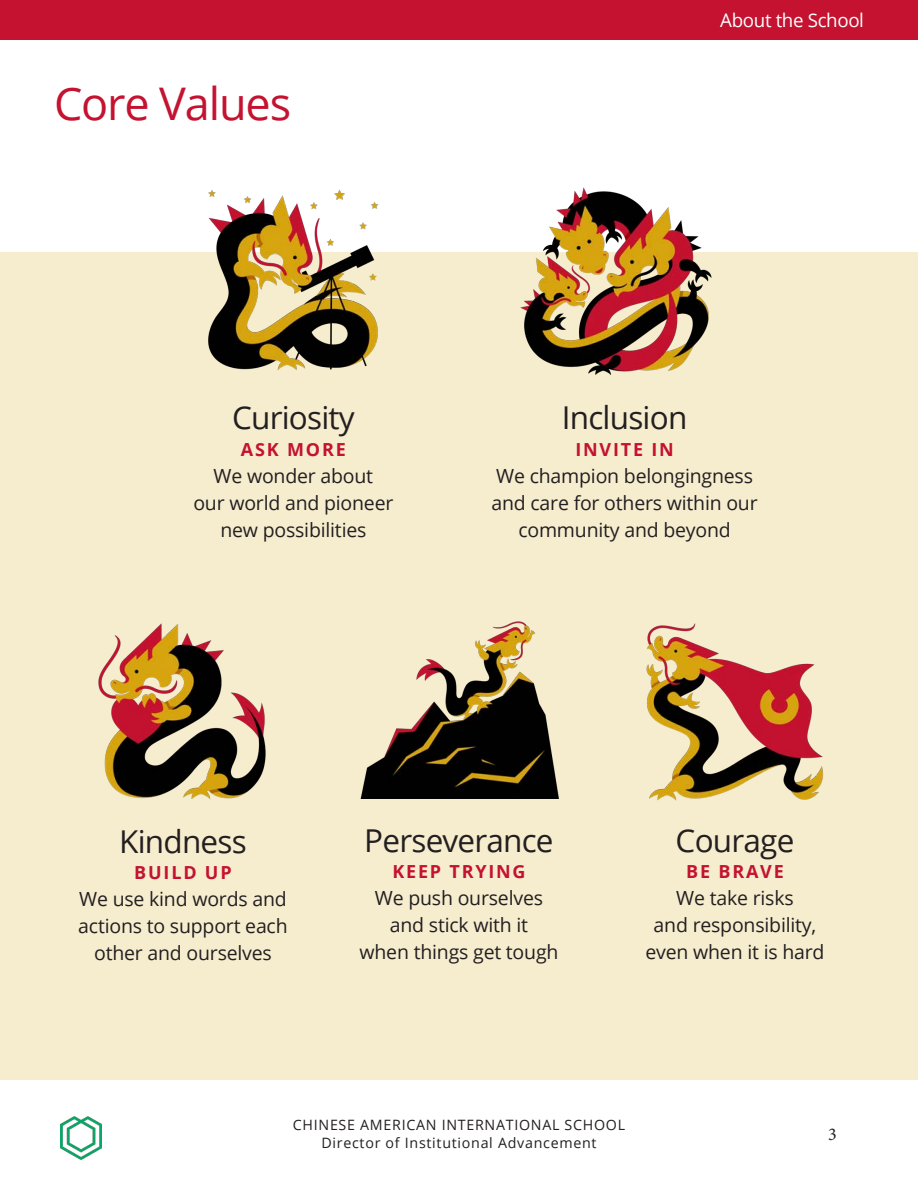
<style>
.page{position:relative;width:918px;height:1188px;background:#fff}
.page>*{position:absolute;margin:0;border:0;box-sizing:border-box;transform-origin:0 0}
.t1{font:45px "Open Sans";letter-spacing:-.025em;color:#c41230}
.t2{font:31.5px "Open Sans";letter-spacing:-.025em;color:#231f20}
.Body_-_M{font:19.5px/27px "Open Sans";letter-spacing:-.01em;color:#231f20;text-align:center}
.t3{font:18.75px "Open Sans";letter-spacing:-.02em;color:#fff}
.Body_-_M-2{font:700 18px "Open Sans";letter-spacing:.1em;color:#c41230}
.t4{font:18px "Minion Pro";color:#231f20}
.t5{font:14.25px/18px "Open Sans";letter-spacing:.05em;color:#231f20;text-align:center}
</style>
<div class="page">
<img style="left:61px;top:1117px;width:40px;height:43px">
<div style="left:0;top:0;width:918px;height:40px;background:#c41230"></div>
<div style="left:0;top:252px;width:918px;height:828px;background:#f6edcf"></div>
<img style="left:520px;top:187px;width:192px;height:188px">
<img style="left:98px;top:623px;width:168px;height:176px">
<img style="left:360px;top:621px;width:199px;height:177px">
<img style="left:646px;top:623px;width:177px;height:178px">
<img style="left:208px;top:189px;width:171px;height:181px">
<p class="t1" style="left:54px;top:73px;width:239px">Core Values</p>
<p class="t3" style="left:720px;top:7px;width:145px">About the School</p>
<p class="t2" style="left:232px;top:396px;width:124px">Curiosity</p>
<p class="Body_-_M-2" style="left:241px;top:436px;width:106px">ASK MORE</p>
<p class="Body_-_M" style="left:193px;top:461px;width:202px">We wonder about<br>our world and pioneer new possibilities</p>
<p class="t2" style="left:562px;top:396px;width:127px">Inclusion</p>
<p class="Body_-_M-2" style="left:575px;top:436px;width:100px">INVITE IN</p>
<p class="Body_-_M" style="left:491px;top:461px;width:268px">We champion belongingness and care for others within our community and beyond</p>
<p class="t2" style="left:119px;top:820px;width:129px">Kindness</p>
<p class="Body_-_M-2" style="left:134px;top:860px;width:99px">BUILD UP</p>
<p class="Body_-_M" style="left:78px;top:885px;width:211px">We use kind words and actions to support each other and ourselves</p>
<p class="t2" style="left:364px;top:819px;width:191px">Perseverance</p>
<p class="Body_-_M-2" style="left:392px;top:859px;width:135px">KEEP TRYING</p>
<p class="Body_-_M" style="left:360px;top:884px;width:200px">We push ourselves and stick with it<br>when things get tough</p>
<p class="t2" style="left:676px;top:819px;width:120px">Courage</p>
<p class="Body_-_M-2" style="left:686px;top:859px;width:99px">BE BRAVE</p>
<p class="Body_-_M" style="left:645px;top:884px;width:181px">We take risks<br>and responsibility, even when it is hard</p>
<p class="t5" style="left:293px;top:1115px;width:334px">CHINESE AMERICAN INTERNATIONAL SCHOOL<br>Director of Institutional Advancement</p>
<p class="t4" style="left:828px;top:1122px;width:10px">3</p>
</div>
